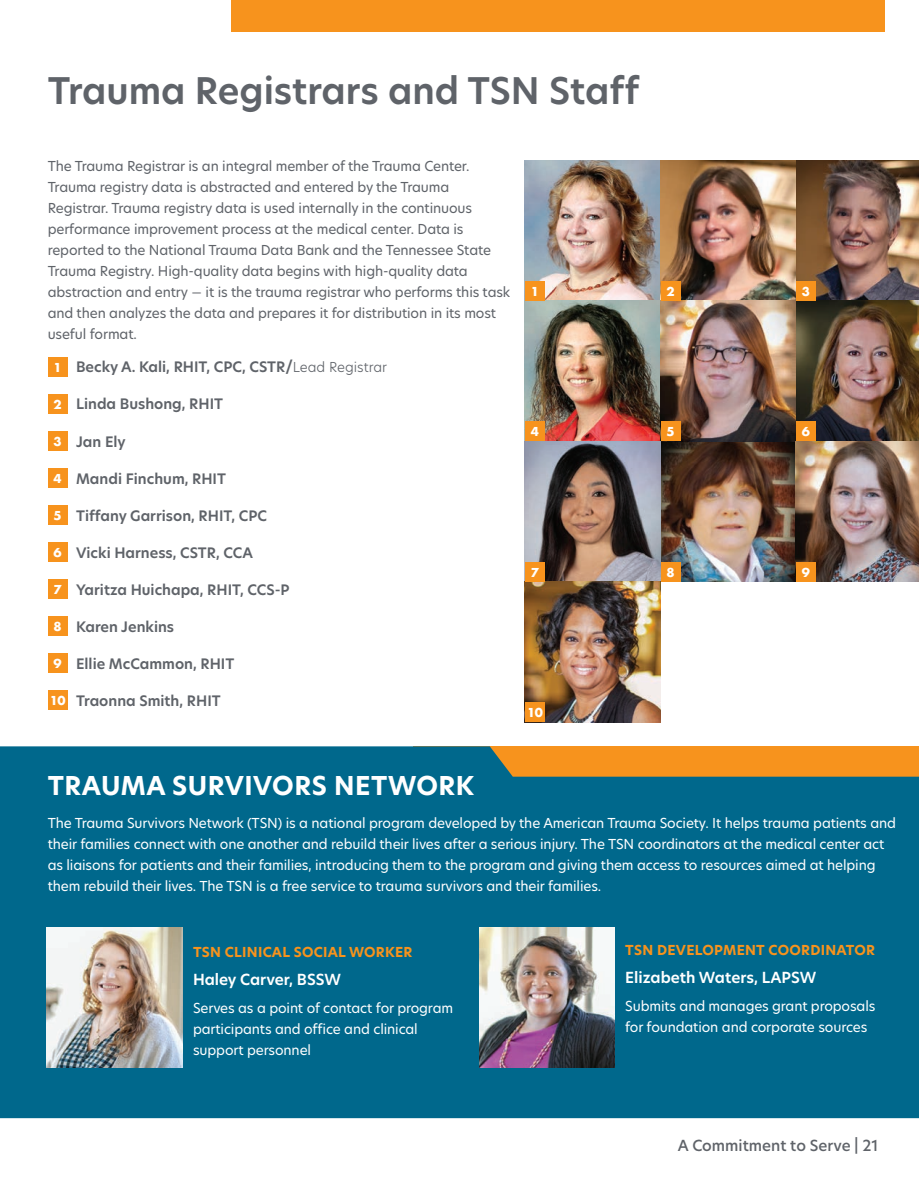
<style>
.page{position:relative;width:919px;height:1188px;background:#fff}
.page>*{position:absolute;margin:0;border:0;box-sizing:border-box;transform-origin:0 0}
.t1{font:600 36px "New Hero";color:#5f6369}
.t2{font:700 25.5px "New Hero";letter-spacing:.02em;color:#fff}
.t3{font:600 15px "New Hero";color:#fff}
.t4{font:500 15px "New Hero";color:#5f6369}
.t5{font:600 14.25px "New Hero";color:#5f6369}
.t6{font:13.5px/21px "New Hero";letter-spacing:-.01em;color:#fff}
.t7{font:13.5px/21px "New Hero";letter-spacing:-.01em;color:#5f6369}
.t8{font:700 13.5px "New Hero";letter-spacing:.02em;color:#f7931d}
.t9{font:700 12px "Futura";color:#fff}
.s1{font-family:"Futura";font-weight:700;font-size:12px;color:#fff}
.s2{font-weight:300;font-size:13.5px}
</style>
<div class="page">
<div style="left:0;top:746px;width:919px;height:371px;background:#00688c"></div>
<img style="left:525px;top:160px;width:394px;height:421px">
<img style="left:47px;top:927px;width:136px;height:140px">
<img style="left:479px;top:927px;width:136px;height:140px">
<img style="left:525px;top:581px;width:135px;height:141px">
<div style="left:48px;top:357px;width:20px;height:20px;background:#f7931d"></div>
<div style="left:525px;top:281px;width:20px;height:20px;background:#f7931d"></div>
<div style="left:48px;top:579px;width:20px;height:20px;background:#f7931d"></div>
<div style="left:525px;top:561px;width:20px;height:20px;background:#f7931d"></div>
<div style="left:48px;top:468px;width:20px;height:20px;background:#f7931d"></div>
<div style="left:525px;top:421px;width:20px;height:20px;background:#f7931d"></div>
<div style="left:48px;top:690px;width:20px;height:19px;background:#f7931d"></div>
<div style="left:525px;top:702px;width:20px;height:20px;background:#f7931d"></div>
<div style="left:48px;top:394px;width:20px;height:20px;background:#f7931d"></div>
<div style="left:660px;top:281px;width:20px;height:20px;background:#f7931d"></div>
<div style="left:48px;top:616px;width:20px;height:20px;background:#f7931d"></div>
<div style="left:660px;top:561px;width:20px;height:20px;background:#f7931d"></div>
<div style="left:48px;top:505px;width:20px;height:20px;background:#f7931d"></div>
<div style="left:660px;top:421px;width:20px;height:20px;background:#f7931d"></div>
<div style="left:48px;top:431px;width:20px;height:20px;background:#f7931d"></div>
<div style="left:795px;top:281px;width:20px;height:20px;background:#f7931d"></div>
<div style="left:48px;top:653px;width:20px;height:20px;background:#f7931d"></div>
<div style="left:795px;top:561px;width:20px;height:20px;background:#f7931d"></div>
<div style="left:48px;top:542px;width:20px;height:20px;background:#f7931d"></div>
<div style="left:795px;top:421px;width:20px;height:20px;background:#f7931d"></div>
<div style="left:231px;top:0;width:653px;height:32px;background:#f7931d"></div>
<h1 class="t1" style="left:48px;top:66px;width:593px">Trauma Registrars and TSN Staff</h1>
<p class="t7" style="left:48px;top:155px;width:464px">The Trauma Registrar is an integral member of the Trauma Center.<br>Trauma registry data is abstracted and entered by the Trauma Registrar. Trauma registry data is used internally in the continuous performance improvement process at the medical center. Data is reported to the National Trauma Data Bank and the Tennessee State Trauma Registry. High-quality data begins with high-quality data abstraction and entry — it is the trauma registrar who performs this task and then analyzes the data and prepares it for distribution in its most useful format.</p>
<p class="t5" style="left:54px;top:357px;width:335px"><span class="s1">1</span> Becky A. Kali, RHIT, CPC, CSTR/<span class="s2">Lead Registrar</span></p>
<p class="t5" style="left:54px;top:394px;width:171px"><span class="s1">2</span> Linda Bushong, RHIT</p>
<p class="t5" style="left:54px;top:431px;width:74px"><span class="s1">3</span> Jan Ely</p>
<p class="t5" style="left:54px;top:468px;width:174px"><span class="s1">4</span> Mandi Finchum, RHIT</p>
<p class="t5" style="left:54px;top:505px;width:215px"><span class="s1">5</span> Tiffany Garrison, RHIT, CPC</p>
<p class="t5" style="left:54px;top:542px;width:201px"><span class="s1">6</span> Vicki Harness, CSTR, CCA</p>
<p class="t5" style="left:54px;top:579px;width:237px"><span class="s1">7</span> Yaritza Huichapa, RHIT, CCS-P</p>
<p class="t5" style="left:54px;top:616px;width:122px"><span class="s1">8</span> Karen Jenkins</p>
<p class="t5" style="left:54px;top:653px;width:182px"><span class="s1">9</span> Ellie McCammon, RHIT</p>
<p class="t5" style="left:50px;top:690px;width:172px"><span class="s1">10</span> Traonna Smith, RHIT</p>
<p class="t9" style="left:531px;top:282px;width:10px">1</p>
<p class="t9" style="left:531px;top:423px;width:10px">4</p>
<p class="t9" style="left:531px;top:563px;width:10px">7</p>
<p class="t9" style="left:527px;top:704px;width:17px">10</p>
<h2 class="t2" style="left:48px;top:768px;width:428px">TRAUMA SURVIVORS NETWORK</h2>
<p class="t9" style="left:666px;top:282px;width:10px">2</p>
<p class="t9" style="left:666px;top:423px;width:10px">5</p>
<p class="t9" style="left:666px;top:563px;width:10px">8</p>
<p class="t9" style="left:801px;top:282px;width:10px">3</p>
<p class="t9" style="left:801px;top:423px;width:10px">6</p>
<p class="t9" style="left:801px;top:563px;width:10px">9</p>
<p class="t6" style="left:48px;top:812px;width:849px">The Trauma Survivors Network (TSN) is a national program developed by the American Trauma Society. It helps trauma patients and their families connect with one another and rebuild their lives after a serious injury. The TSN coordinators at the medical center act as liaisons for patients and their families, introducing them to the program and giving them access to resources aimed at helping them rebuild their lives. The TSN is a free service to trauma survivors and their families.</p>
<p class="t8" style="left:193px;top:943px;width:221px">TSN CLINICAL SOCIAL WORKER</p>
<p class="t3" style="left:193px;top:969px;width:149px">Haley Carver, BSSW</p>
<p class="t6" style="left:193px;top:997px;width:262px">Serves as a point of contact for program participants and office and clinical support personnel</p>
<p class="t8" style="left:625px;top:941px;width:251px">TSN DEVELOPMENT COORDINATOR</p>
<p class="t3" style="left:625px;top:967px;width:192px">Elizabeth Waters, LAPSW</p>
<p class="t6" style="left:625px;top:995px;width:252px">Submits and manages grant proposals for foundation and corporate sources</p>
<p class="t4" style="left:678px;top:1134px;width:202px">A Commitment to Serve | 21</p>
</div>
